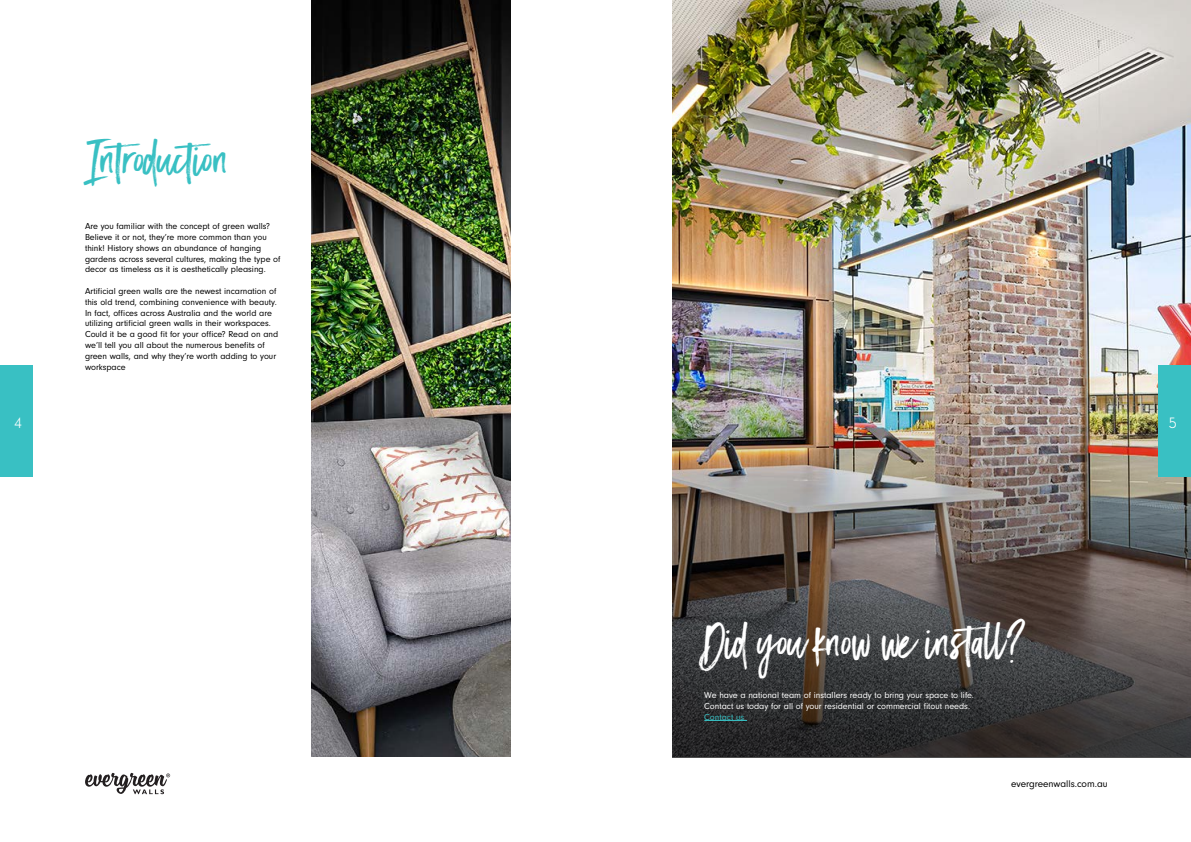
<style>
.page{position:relative;width:1191px;height:842px;background:#fff}
.page>*{position:absolute;margin:0;border:0;box-sizing:border-box;transform-origin:0 0}
.t1{font:45px "Black Diamond";letter-spacing:-.01em;color:#fff}
.t2{font:45px "Black Diamond";letter-spacing:-.01em;color:#39c0c3}
.t3{font:300 16px "Neuzeit Gro";color:#fff}
.t4{font:10px "Neuzeit Gro";letter-spacing:-.005em;color:#000}
.t5{font:9px/10.8px "Neuzeit Gro";color:#000}
.t6{font:9px/10.8px "Neuzeit Gro";color:#fff}
.t7{font:9px "Neuzeit Gro";color:#39c0c3}
</style>
<div class="page">
<img style="left:312px;top:0;width:198px;height:757px">
<img style="left:672px;top:0;width:519px;height:399px">
<img style="left:672px;top:399px;width:519px;height:358px">
<hr style="left:704px;top:720px;width:43px;height:1px;background:#39c0c3">
<div style="left:0;top:365px;width:33px;height:112px;background:#39c0c3"></div>
<svg style="left:85px;top:773px;width:85px;height:21px"></svg>
<div style="left:1158px;top:365px;width:33px;height:112px;background:#39c0c3"></div>
<h2 class="t3" style="left:14px;top:414px;width:9px">4</h2>
<h1 class="t2" style="left:85px;top:130px;width:147px">Introduction</h1>
<p class="t5" style="left:85px;top:221px;width:197px">Are you familiar with the concept of green walls?<br>Believe it or not, they’re more common than you think! History shows an abundance of hanging gardens across several cultures, making the type of decor as timeless as it is aesthetically pleasing.</p>
<p class="t5" style="left:85px;top:286px;width:195px">Artificial green walls are the newest incarnation of this old trend, combining convenience with beauty.<br>In fact, offices across Australia and the world are utilizing artificial green walls in their workspaces.<br>Could it be a good fit for your office? Read on and we’ll tell you all about the numerous benefits of green walls, and why they’re worth adding to your workspace</p>
<h2 class="t3" style="left:1168px;top:414px;width:9px">5</h2>
<h1 class="t1" style="left:704px;top:613px;width:322px">Did you know we install?</h1>
<p class="t6" style="left:704px;top:690px;width:271px">We have a national team of installers ready to bring your space to life.<br>Contact us today for all of your residential or commercial fitout needs.</p>
<p class="t7" style="left:704px;top:712px;width:41px">Contact us</p>
<p class="t4" style="left:1011px;top:778px;width:98px">evergreenwalls.com.au</p>
</div>
